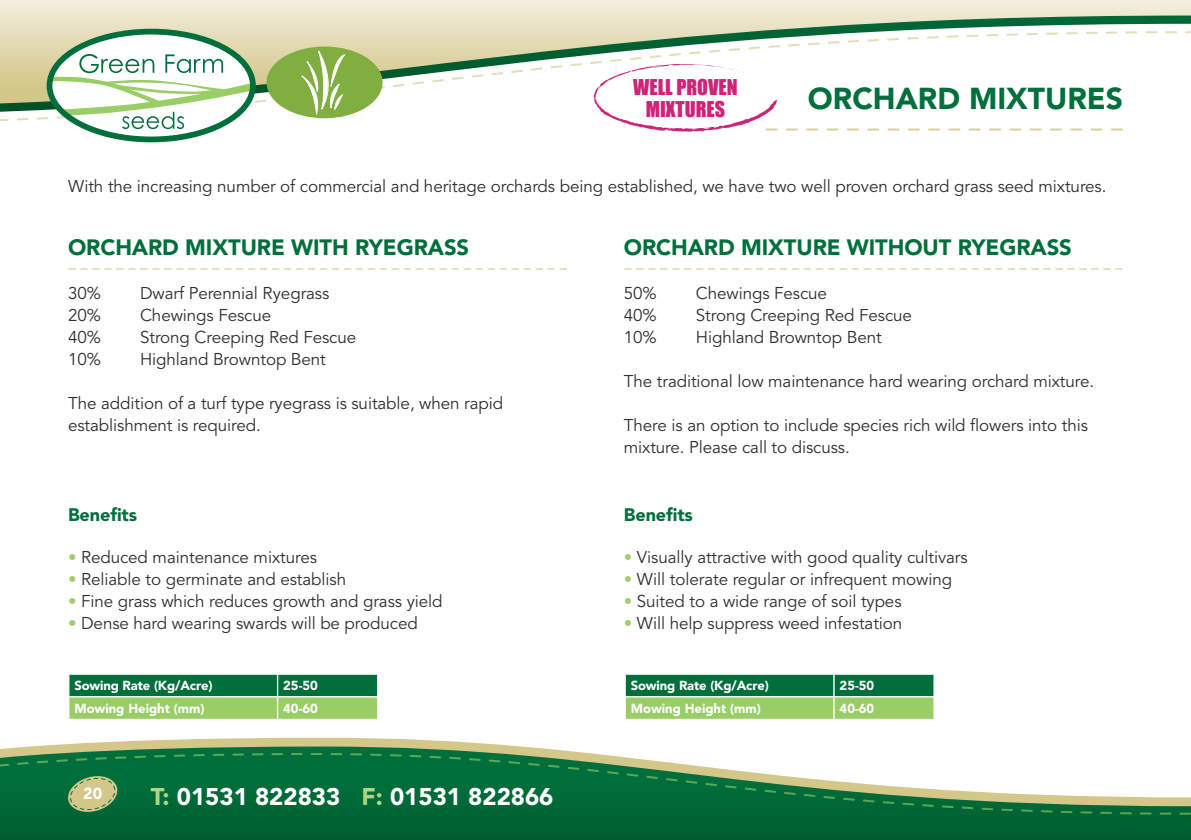
<style>
.page{position:relative;width:1191px;height:840px;background:#fff}
.page>*{position:absolute;margin:0;border:0;box-sizing:border-box;transform-origin:0 0}
.t1{font:900 30px "Avenir";color:#006f3c}
.t2{font:900 24px "Avenir";color:#fff}
.Body_Text{font:900 22px "Avenir";letter-spacing:-.005em;color:#006f3c}
.t3{font:20px "Impact";color:#cd2479}
.Body_Text-2{font:900 18px "Avenir";letter-spacing:-.005em;color:#006f3c}
.Body_Text-3{font:17px/22px "Avenir";letter-spacing:-.005em;color:#312f30}
.t4{font:900 16px "Avenir";color:#fff}
.t5{font:900 13px "Avenir";color:#fff}
.s1{color:#a0cf6c}
.s2{color:#aed583}
</style>
<div class="page">
<svg style="left:626px;top:123px;width:496px;height:9px"></svg>
<svg style="left:69px;top:268px;width:497px;height:2px"></svg>
<svg style="left:625px;top:268px;width:497px;height:2px"></svg>
<svg style="left:68px;top:674px;width:310px;height:44px;background:#56a35b"></svg>
<svg style="left:626px;top:674px;width:307px;height:44px;background:#53a156"></svg>
<hr style="left:624px;top:695px;width:210px;height:2px;background:#fff">
<hr style="left:834px;top:695px;width:101px;height:2px;background:#fff">
<svg style="left:38px;top:737px;width:477px;height:9px;fill:#d3c78a"></svg>
<svg style="left:0;top:746px;width:568px;height:5px;background:#85a973"></svg>
<svg style="left:0;top:751px;width:1190px;height:88px"></svg>
<svg style="left:1190px;top:797px;width:1px;height:42px"></svg>
<svg style="left:0;top:751px;width:304px;height:62px;background:#137541"></svg>
<svg style="left:0;top:104px;width:776px;height:19px"></svg>
<svg style="left:0;top:0;width:1190px;height:104px"></svg>
<svg style="left:49px;top:31px;width:203px;height:109px"></svg>
<div style="left:47px;top:29px;width:209px;height:113px;border:6px solid #006f3c;border-radius:50%"></div>
<svg style="left:47px;top:54px;width:204px;height:75px"></svg>
<div style="left:266px;top:46px;width:116px;height:72px;background:#81ae40;border-radius:50%"></div>
<svg style="left:301px;top:51px;width:44px;height:63px"></svg>
<svg style="left:1190px;top:0;width:1px;height:34px"></svg>
<p class="t3" style="left:633px;top:72px;width:106px">WELL PROVEN</p>
<p class="t3" style="left:646px;top:94px;width:81px">MIXTURES</p>
<p class="t1" style="left:808px;top:81px;width:316px">ORCHARD MIXTURES</p>
<p class="Body_Text-3" style="left:68px;top:175px;width:1040px">With the increasing number of commercial and heritage orchards being established, we have two well proven orchard grass seed mixtures.</p>
<p class="Body_Text" style="left:68px;top:233px;width:402px">ORCHARD MIXTURE WITH RYEGRASS</p>
<p class="Body_Text-3" style="left:68px;top:282px;width:34px">30%</p>
<p class="Body_Text-3" style="left:140px;top:282px;width:191px">Dwarf Perennial Ryegrass</p>
<p class="Body_Text-3" style="left:68px;top:304px;width:34px">20%</p>
<p class="Body_Text-3" style="left:140px;top:304px;width:133px">Chewings Fescue</p>
<p class="Body_Text-3" style="left:68px;top:326px;width:34px">40%</p>
<p class="Body_Text-3" style="left:140px;top:326px;width:218px">Strong Creeping Red Fescue</p>
<p class="Body_Text-3" style="left:68px;top:348px;width:34px">10%</p>
<p class="Body_Text-3" style="left:140px;top:348px;width:187px">Highland Browntop Bent</p>
<p class="Body_Text-3" style="left:68px;top:392px;width:437px">The addition of a turf type ryegrass is suitable, when rapid establishment is required.</p>
<p class="Body_Text-2" style="left:68px;top:503px;width:71px">Benefits</p>
<p class="Body_Text-3" style="left:68px;top:546px;width:250px"><span class="s1">•</span> Reduced maintenance mixtures</p>
<p class="Body_Text-3" style="left:68px;top:568px;width:280px"><span class="s1">•</span> Reliable to germinate and establish</p>
<p class="Body_Text-3" style="left:68px;top:590px;width:376px"><span class="s1">•</span> Fine grass which reduces growth and grass yield</p>
<p class="Body_Text-3" style="left:68px;top:612px;width:351px"><span class="s1">•</span> Dense hard wearing swards will be produced</p>
<p class="t5" style="left:74px;top:677px;width:139px">Sowing Rate (Kg/Acre)</p>
<p class="t5" style="left:283px;top:677px;width:36px">25-50</p>
<p class="t5" style="left:74px;top:700px;width:132px">Mowing Height (mm)</p>
<p class="t5" style="left:283px;top:700px;width:36px">40-60</p>
<p class="t4" style="left:83px;top:783px;width:20px">20</p>
<h2 class="t2" style="left:151px;top:781px;width:404px"><span class="s2">T:</span> 01531 822833 <span class="s2">F:</span> 01531 822866</h2>
<p class="Body_Text" style="left:624px;top:233px;width:449px">ORCHARD MIXTURE WITHOUT RYEGRASS</p>
<p class="Body_Text-3" style="left:624px;top:282px;width:34px">50%</p>
<p class="Body_Text-3" style="left:696px;top:282px;width:133px">Chewings Fescue</p>
<p class="Body_Text-3" style="left:624px;top:304px;width:34px">40%</p>
<p class="Body_Text-3" style="left:696px;top:304px;width:218px">Strong Creeping Red Fescue</p>
<p class="Body_Text-3" style="left:624px;top:326px;width:34px">10%</p>
<p class="Body_Text-3" style="left:696px;top:326px;width:187px">Highland Browntop Bent</p>
<p class="Body_Text-3" style="left:624px;top:370px;width:472px">The traditional low maintenance hard wearing orchard mixture.</p>
<p class="Body_Text-3" style="left:624px;top:414px;width:465px">There is an option to include species rich wild flowers into this mixture. Please call to discuss.</p>
<p class="Body_Text-2" style="left:624px;top:503px;width:71px">Benefits</p>
<p class="Body_Text-3" style="left:624px;top:546px;width:345px"><span class="s1">•</span> Visually attractive with good quality cultivars</p>
<p class="Body_Text-3" style="left:624px;top:568px;width:330px"><span class="s1">•</span> Will tolerate regular or infrequent mowing</p>
<p class="Body_Text-3" style="left:624px;top:590px;width:279px"><span class="s1">•</span> Suited to a wide range of soil types</p>
<p class="Body_Text-3" style="left:624px;top:612px;width:280px"><span class="s1">•</span> Will help suppress weed infestation</p>
<p class="t5" style="left:631px;top:677px;width:139px">Sowing Rate (Kg/Acre)</p>
<p class="t5" style="left:839px;top:677px;width:36px">25-50</p>
<p class="t5" style="left:631px;top:700px;width:132px">Mowing Height (mm)</p>
<p class="t5" style="left:839px;top:700px;width:36px">40-60</p>
</div>
